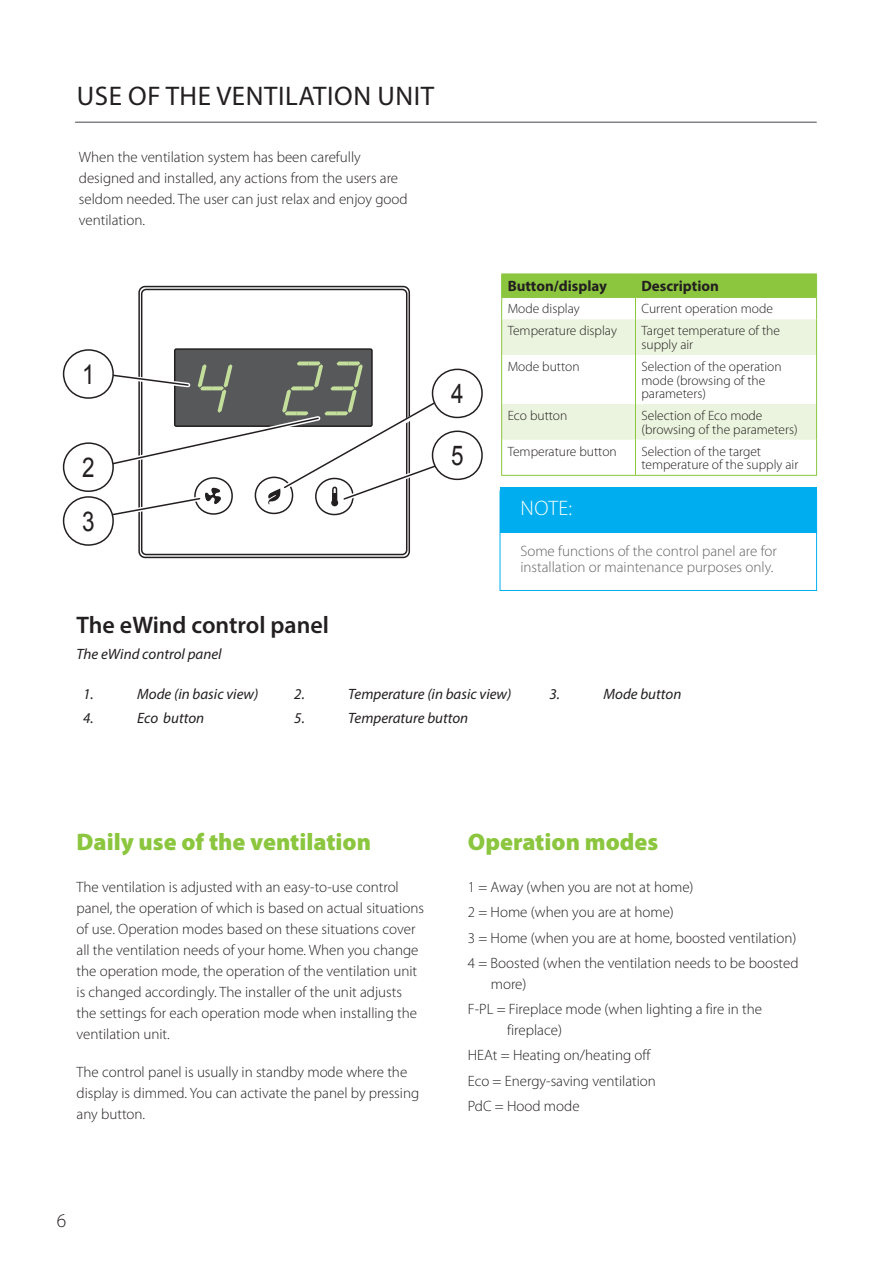
<style>
.page{position:relative;width:893px;height:1263px;background:#fff}
.page>*{position:absolute;margin:0;border:0;box-sizing:border-box;transform-origin:0 0}
.t1{font:27.15px "Arial";color:#231f20;scale:.83 1}
.E_Heading1{font:27px "Myriad Pro";letter-spacing:.02em;color:#231f20}
.E_Heading2{font:900 24px "Myriad Pro";color:#8bc63e}
.E_Heading2-2{font:600 24px "Myriad Pro";color:#231f20}
.Laatikko-otsikko{font:300 21px "Myriad Pro";color:#fff}
.t2{font:300 19.5px "Myriad Pro";color:#231f20}
.E_Body{font:300 15px/21px "Myriad Pro";color:#231f20}
.E_Figure_caption{font:italic 15px "Myriad Pro";color:#231f20}
.E_Table_text{font:300 15px/16.5px "Myriad Pro";color:#636366}
.E_Table_heading{font:700 15px "Myriad Pro";color:#231f20}
.E_Table_text-2{font:300 13.5px/13.5px "Myriad Pro";color:#231f20}
</style>
<div class="page">
<hr style="left:76px;top:121px;width:740px;height:2px;background:#808285">
<svg style="left:501px;top:274px;width:316px;height:166px"></svg>
<hr style="left:501px;top:319px;width:1px;height:36px;background:#8bc63e">
<hr style="left:635px;top:319px;width:1px;height:36px;background:#8bc63e">
<hr style="left:816px;top:319px;width:1px;height:36px;background:#8bc63e">
<hr style="left:501px;top:355px;width:1px;height:49px;background:#8bc63e">
<hr style="left:635px;top:355px;width:1px;height:49px;background:#8bc63e">
<hr style="left:816px;top:355px;width:1px;height:49px;background:#8bc63e">
<hr style="left:501px;top:404px;width:1px;height:36px;background:#8bc63e">
<hr style="left:635px;top:404px;width:1px;height:36px;background:#8bc63e">
<hr style="left:816px;top:404px;width:1px;height:36px;background:#8bc63e">
<hr style="left:501px;top:440px;width:1px;height:35px;background:#8bc63e">
<hr style="left:635px;top:440px;width:1px;height:35px;background:#8bc63e">
<hr style="left:816px;top:440px;width:1px;height:35px;background:#8bc63e">
<hr style="left:501px;top:475px;width:134px;height:1px;background:#8bc63e">
<hr style="left:635px;top:475px;width:182px;height:1px;background:#8bc63e">
<hr style="left:502px;top:296px;width:133px;height:2px;background:#8bc63e">
<hr style="left:635px;top:296px;width:181px;height:2px;background:#8bc63e">
<div style="left:500px;top:487px;width:317px;height:45px;background:#00aeef"></div>
<div style="left:500px;top:490px;width:317px;height:101px;border:1px solid #00aeef"></div>
<svg style="left:138px;top:285px;width:272px;height:274px"></svg>
<div style="left:63px;top:496px;width:51px;height:50px;border:2px solid #231f20;border-radius:50%"></div>
<div style="left:432px;top:430px;width:51px;height:50px;border:2px solid #231f20;border-radius:50%"></div>
<div style="left:432px;top:368px;width:51px;height:50px;border:2px solid #231f20;border-radius:50%"></div>
<div style="left:63px;top:349px;width:51px;height:50px;border:2px solid #231f20;border-radius:50%"></div>
<svg style="left:81px;top:361px;width:385px;height:163px"></svg>
<div style="left:64px;top:443px;width:49px;height:48px;background:#fff;border-radius:50%"></div>
<div style="left:63px;top:442px;width:51px;height:50px;border:2px solid #231f20;border-radius:50%"></div>
<p class="E_Heading1" style="left:77px;top:80px;width:359px">USE OF THE VENTILATION UNIT</p>
<p class="E_Body" style="left:79px;top:146px;width:330px">When the ventilation system has been carefully designed and installed, any actions from the users are seldom needed. The user can just relax and enjoy good ventilation.</p>
<h1 class="t1" style="left:82px;top:357px;width:17px">1</h1>
<h1 class="t1" style="left:82px;top:450px;width:17px">2</h1>
<h1 class="t1" style="left:82px;top:503px;width:17px">3</h1>
<p class="E_Heading2-2" style="left:77px;top:610px;width:254px">The eWind control panel</p>
<p class="E_Figure_caption" style="left:77px;top:645px;width:147px">The eWind control panel</p>
<h1 class="t1" style="left:451px;top:376px;width:17px">4</h1>
<h1 class="t1" style="left:451px;top:438px;width:17px">5</h1>
<p class="E_Table_heading" style="left:508px;top:276px;width:101px">Button/display</p>
<p class="E_Table_heading" style="left:641px;top:276px;width:79px">Description</p>
<p class="E_Table_text-2" style="left:508px;top:302px;width:74px">Mode display</p>
<p class="E_Table_text-2" style="left:641px;top:302px;width:133px">Current operation mode</p>
<p class="E_Table_text-2" style="left:508px;top:324px;width:111px">Temperature display</p>
<p class="E_Table_text-2" style="left:641px;top:324px;width:140px">Target temperature of the supply air</p>
<p class="E_Table_text-2" style="left:508px;top:360px;width:73px">Mode button</p>
<p class="E_Table_text-2" style="left:641px;top:360px;width:142px">Selection of the operation mode (browsing of the parameters)</p>
<p class="E_Table_text-2" style="left:508px;top:409px;width:61px">Eco button</p>
<p class="E_Table_text-2" style="left:641px;top:409px;width:158px">Selection of Eco mode (browsing of the parameters)</p>
<p class="E_Table_text-2" style="left:508px;top:445px;width:111px">Temperature button</p>
<p class="E_Table_text-2" style="left:641px;top:445px;width:158px">Selection of the target temperature of the supply air</p>
<p class="Laatikko-otsikko" style="left:521px;top:496px;width:53px">NOTE:</p>
<p class="E_Table_text" style="left:520px;top:543px;width:258px">Some functions of the control panel are for installation or maintenance purposes only.</p>
<p class="E_Figure_caption" style="left:83px;top:685px;width:12px">1.</p>
<p class="E_Figure_caption" style="left:137px;top:685px;width:123px">Mode (in basic view)</p>
<p class="E_Figure_caption" style="left:294px;top:685px;width:12px">2.</p>
<p class="E_Figure_caption" style="left:348px;top:685px;width:165px">Temperature (in basic view)</p>
<p class="E_Figure_caption" style="left:549px;top:685px;width:12px">3.</p>
<p class="E_Figure_caption" style="left:603px;top:685px;width:79px">Mode button</p>
<p class="E_Figure_caption" style="left:83px;top:708px;width:12px">4.</p>
<p class="E_Figure_caption" style="left:137px;top:708px;width:69px">Eco button</p>
<p class="E_Figure_caption" style="left:294px;top:708px;width:12px">5.</p>
<p class="E_Figure_caption" style="left:348px;top:708px;width:121px">Temperature button</p>
<p class="E_Heading2" style="left:77px;top:826px;width:296px">Daily use of the ventilation</p>
<p class="E_Body" style="left:77px;top:877px;width:349px">The ventilation is adjusted with an easy-to-use control panel, the operation of which is based on actual situations of use. Operation modes based on these situations cover all the ventilation needs of your home. When you change the operation mode, the operation of the ventilation unit is changed accordingly. The installer of the unit adjusts the settings for each operation mode when installing the ventilation unit.</p>
<p class="E_Body" style="left:77px;top:1062px;width:344px">The control panel is usually in standby mode where the display is dimmed. You can activate the panel by pressing any button.</p>
<h3 class="t2" style="left:57px;top:1209px;width:11px">6</h3>
<p class="E_Heading2" style="left:468px;top:826px;width:192px">Operation modes</p>
<p class="E_Body" style="left:468px;top:877px;width:227px">1 = Away (when you are not at home)</p>
<p class="E_Body" style="left:468px;top:902px;width:208px">2 = Home (when you are at home)</p>
<p class="E_Body" style="left:468px;top:927px;width:330px">3 = Home (when you are at home, boosted ventilation)</p>
<p class="E_Body" style="left:491px;top:952px;width:309px;text-indent:-23px">4 = Boosted (when the ventilation needs to be boosted more)</p>
<p class="E_Body" style="left:507px;top:999px;width:256px;text-indent:-39px">F-PL = Fireplace mode (when lighting a fire in the fireplace)</p>
<p class="E_Body" style="left:468px;top:1045px;width:184px">HEAt = Heating on/heating off</p>
<p class="E_Body" style="left:468px;top:1070px;width:190px">Eco = Energy-saving ventilation</p>
<p class="E_Body" style="left:468px;top:1096px;width:113px">PdC = Hood mode</p>
</div>
